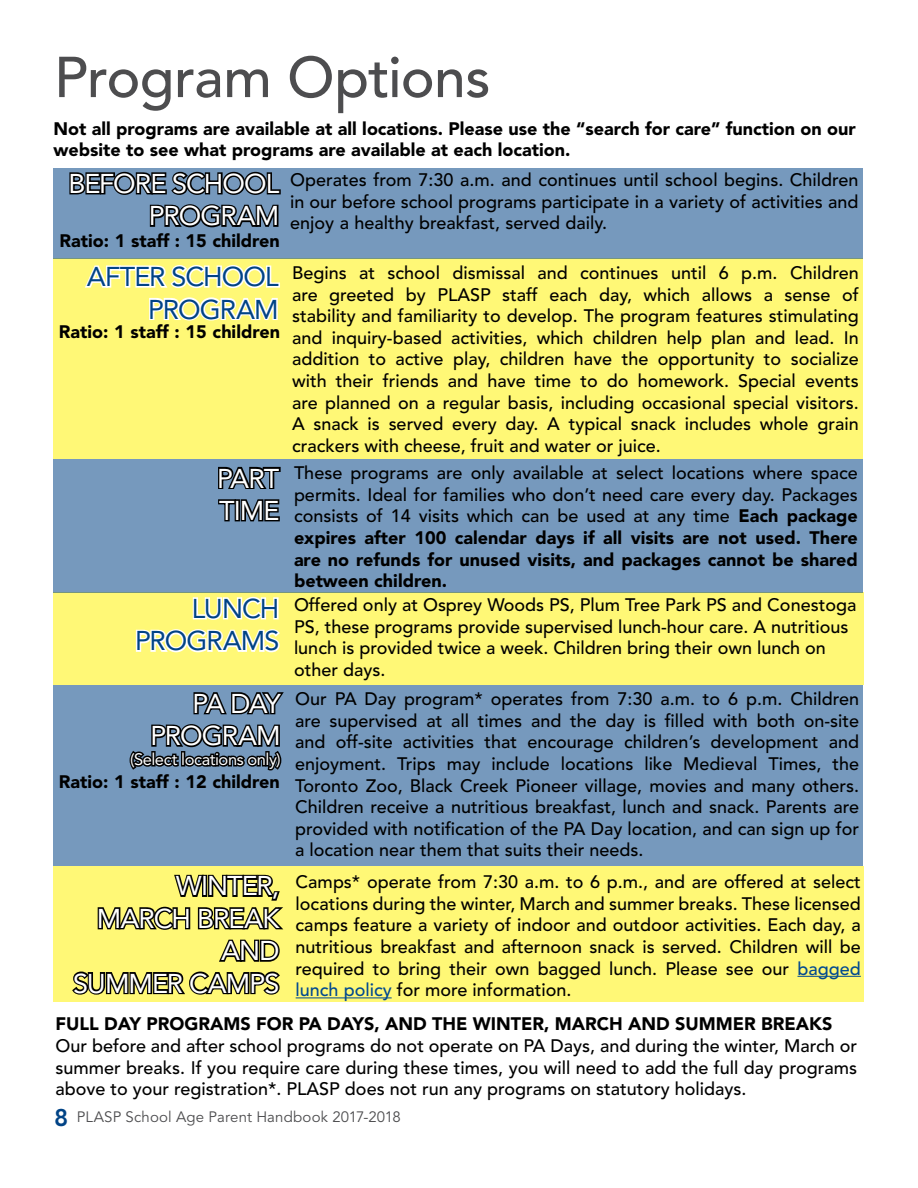
<style>
.page{position:relative;width:918px;height:1188px;background:#fff}
.page>*{position:absolute;margin:0;border:0;box-sizing:border-box;transform-origin:0 0}
.t1{font:500 57px "Avenir LT Std";letter-spacing:-.01em;color:#4d4d4f}
.t2{font:27px/32.4px "Avenir LT Std";letter-spacing:-.035em;color:#fff;text-align:right}
.t3{font:27px/32.4px "Avenir LT Std";letter-spacing:-.035em;color:#014386;text-align:right}
.t4{font:500 18px/21.6px "Avenir LT Std";color:#000;text-align:justify}
.t5{font:900 18px/21.6px "Avenir LT Std";color:#000}
.t6{font:16.5px "Avenir LT Std";letter-spacing:-.025em;color:#fff}
.t7{font:15px "Avenir LT Std";letter-spacing:.01em;color:#4d4d4f}
.s1{font-weight:900}
.s2{color:#004990}
.s3{font-weight:800;font-size:24px;color:#014386}
</style>
<div class="page">
<div style="left:53px;top:592px;width:810px;height:93px;background:#fff876"></div>
<div style="left:53px;top:685px;width:810px;height:180px;background:#7699bd"></div>
<div style="left:53px;top:867px;width:811px;height:135px;background:#fff876"></div>
<div style="left:53px;top:459px;width:810px;height:133px;background:#7699bd"></div>
<div style="left:53px;top:258px;width:810px;height:201px;background:#fff876"></div>
<div style="left:53px;top:168px;width:810px;height:90px;background:#7699bd"></div>
<hr style="left:798px;top:976px;width:63px;height:1px;background:#004990">
<hr style="left:296px;top:997px;width:96px;height:1px;background:#004990">
<svg style="left:69px;top:171px;width:212px;height:57px"></svg>
<svg style="left:83px;top:258px;width:199px;height:63px"></svg>
<svg style="left:218px;top:466px;width:63px;height:56px"></svg>
<svg style="left:129px;top:692px;width:155px;height:79px"></svg>
<svg style="left:70px;top:865px;width:217px;height:130px"></svg>
<svg style="left:134px;top:592px;width:148px;height:61px"></svg>
<h1 class="t1" style="left:54px;top:44px;width:438px">Program Options</h1>
<p class="t5" style="left:54px;top:117px;width:804px">Not all programs are available at all locations. Please use the “search for care” function on our website to see what programs are available at each location.</p>
<h2 class="t2" style="left:69px;top:168px;width:212px">BEFORE SCHOOL<br>PROGRAM</h2>
<p class="t5" style="left:59px;top:230px;width:222px">Ratio: 1 staff : 15 children</p>
<h2 class="t3" style="left:87px;top:261px;width:193px">AFTER SCHOOL<br>PROGRAM</h2>
<p class="t5" style="left:59px;top:321px;width:223px">Ratio: 1 staff : 15 children</p>
<h2 class="t2" style="left:217px;top:462px;width:64px;text-align:left">PART<br>TIME</h2>
<p class="t4" style="left:290px;top:169px;width:570px">Operates from 7:30 a.m. and continues until school begins. Children in our before school programs participate in a variety of activities and enjoy a healthy breakfast, served daily.</p>
<p class="t4" style="left:292px;top:263px;width:568px">Begins at school dismissal and continues until 6 p.m. Children are greeted by PLASP staff each day, which allows a sense of stability and familiarity to develop. The program features stimulating and inquiry-based activities, which children help plan and lead. In addition to active play, children have the opportunity to socialize with their friends and have time to do homework. Special events are planned on a regular basis, including occasional special visitors.<br>A snack is served every day. A typical snack includes whole grain crackers with cheese, fruit and water or juice.</p>
<p class="t4" style="left:294px;top:463px;width:565px">These programs are only available at select locations where space permits. Ideal for families who don’t need care every day. Packages consists of 14 visits which can be used at any time <span class="s1">Each package expires after 100 calendar days if all visits are not used. There are no refunds for unused visits, and packages cannot be shared between children.</span></p>
<h2 class="t3" style="left:135px;top:593px;width:146px">LUNCH<br>PROGRAMS</h2>
<p class="t4" style="left:294px;top:595px;width:564px;text-align:left">Offered only at Osprey Woods PS, Plum Tree Park PS and Conestoga PS, these programs provide supervised lunch-hour care. A nutritious lunch is provided twice a week. Children bring their own lunch on other days.</p>
<h2 class="t2" style="left:150px;top:687px;width:132px">PA DAY<br>PROGRAM</h2>
<p class="t6" style="left:130px;top:750px;width:152px">(Select locations only)</p>
<p class="t5" style="left:59px;top:771px;width:223px">Ratio: 1 staff : 12 children</p>
<h2 class="t2" style="left:73px;top:870px;width:208px">WINTER,<br>MARCH BREAK<br>AND<br>SUMMER CAMPS</h2>
<p class="t4" style="left:295px;top:689px;width:566px">Our PA Day program* operates from 7:30 a.m. to 6 p.m. Children are supervised at all times and the day is filled with both on-site and off-site activities that encourage children’s development and enjoyment. Trips may include locations like Medieval Times, the Toronto Zoo, Black Creek Pioneer village, movies and many others.<br>Children receive a nutritious breakfast, lunch and snack. Parents are provided with notification of the PA Day location, and can sign up for a location near them that suits their needs.</p>
<p class="t4" style="left:296px;top:872px;width:567px">Camps* operate from 7:30 a.m. to 6 p.m., and are offered at select locations during the winter, March and summer breaks. These licensed camps feature a variety of indoor and outdoor activities. Each day, a nutritious breakfast and afternoon snack is served. Children will be required to bring their own bagged lunch. Please see our <span class="s2">bagged lunch policy</span> for more information.</p>
<p class="t5" style="left:56px;top:1013px;width:778px">FULL DAY PROGRAMS FOR PA DAYS, AND THE WINTER, MARCH AND SUMMER BREAKS</p>
<p class="t4" style="left:56px;top:1035px;width:803px">Our before and after school programs do not operate on PA Days, and during the winter, March or summer breaks. If you require care during these times, you will need to add the full day programs above to your registration*. PLASP does not run any programs on statutory holidays.</p>
<p class="t7" style="left:54px;top:1108px;width:348px"><span class="s3">8</span> PLASP School Age Parent Handbook 2017-2018</p>
</div>
